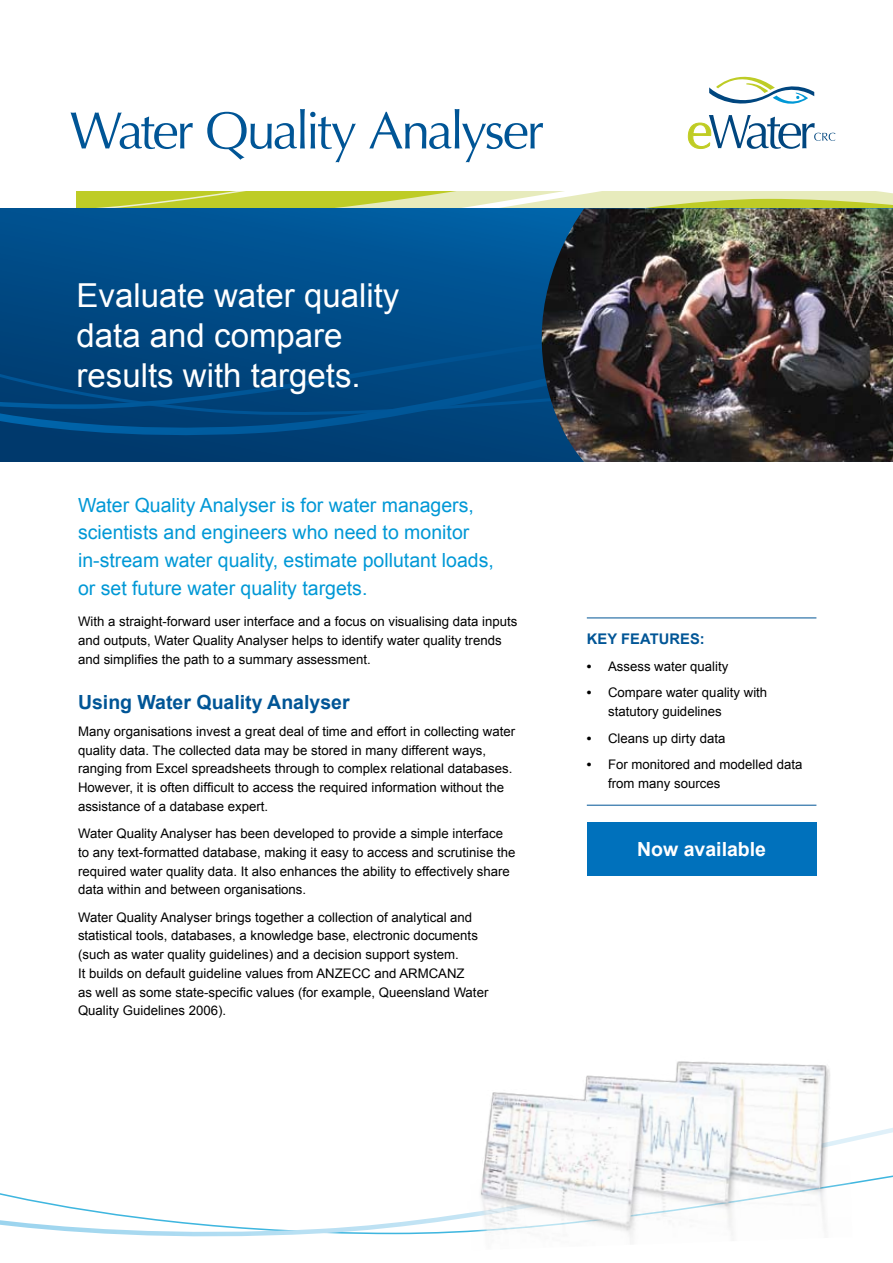
<style>
.page{position:relative;width:893px;height:1263px;background:#fff}
.page>*{position:absolute;margin:0;border:0;box-sizing:border-box;transform-origin:0 0}
.t1{font:33px/39.6px "Arial";color:#fff}
.t2{font:19.5px/27.8px "Arial";color:#0098d6}
.t3{font:700 19.5px "Arial";color:#005596}
.t4{font:700 19.5px "Arial";color:#fff}
.t5{font:700 14.7px "Arial";letter-spacing:.005em;color:#005596}
.t6{font:13.2px/18.8px "Arial";color:#000}
.s1{font-weight:700}
</style>
<div class="page">
<svg style="left:77px;top:191px;width:816px;height:17px;background:#d3dc75"></svg>
<svg style="left:688px;top:76px;width:147px;height:73px"></svg>
<svg style="left:0;top:208px;width:542px;height:254px;background:#004f8c"></svg>
<svg style="left:0;top:305px;width:542px;height:139px;background:#004680"></svg>
<svg style="left:0;top:1128px;width:893px;height:109px"></svg>
<hr style="left:587px;top:617px;width:229px;height:1px;background:#005596">
<hr style="left:587px;top:805px;width:229px;height:1px;background:#005596">
<svg style="left:71px;top:112px;width:122px;height:37px"></svg>
<svg style="left:207px;top:109px;width:149px;height:53px"></svg>
<svg style="left:369px;top:109px;width:174px;height:53px"></svg>
<div style="left:587px;top:822px;width:229px;height:54px;background:#0071bc"></div>
<img style="left:542px;top:208px;width:351px;height:254px">
<img style="left:459px;top:1061px;width:393px;height:177px">
<h1 class="t1" style="left:77px;top:276px;width:324px">Evaluate water quality data and compare results with targets.</h1>
<h2 class="t2" style="left:78px;top:491px;width:417px">Water Quality Analyser is for water managers, scientists and engineers who need to monitor in-stream water quality, estimate pollutant loads, or set future water quality targets.</h2>
<p class="t6" style="left:78px;top:612px;width:441px">With a straight-forward user interface and a focus on visualising data inputs and outputs, Water Quality Analyser helps to identify water quality trends and simplifies the path to a summary assessment.</p>
<h2 class="t3" style="left:78px;top:689px;width:273px">Using Water Quality Analyser</h2>
<p class="t6" style="left:78px;top:722px;width:439px">Many organisations invest a great deal of time and effort in collecting water quality data. The collected data may be stored in many different ways, ranging from Excel spreadsheets through to complex relational databases.<br>However, it is often difficult to access the required information without the assistance of a database expert.</p>
<p class="t6" style="left:78px;top:824px;width:439px">Water Quality Analyser has been developed to provide a simple interface to any text-formatted database, making it easy to access and scrutinise the required water quality data. It also enhances the ability to effectively share data within and between organisations.</p>
<p class="t6" style="left:78px;top:908px;width:412px">Water Quality Analyser brings together a collection of analytical and statistical tools, databases, a knowledge base, electronic documents (such as water quality guidelines) and a decision support system.<br>It builds on default guideline values from ANZECC and ARMCANZ<br>as well as some state-specific values (for example, Queensland Water Quality Guidelines 2006).</p>
<p class="t5" style="left:587px;top:629px;width:119px">Key features:</p>
<p class="t6" style="left:587px;top:657px;width:143px"><span class="s1">•</span> Assess water quality</p>
<p class="t6" style="left:608px;top:684px;width:161px;text-indent:-21px"><span class="s1">•</span> Compare water quality with statutory guidelines</p>
<p class="t6" style="left:587px;top:729px;width:140px"><span class="s1">•</span> Cleans up dirty data</p>
<p class="t6" style="left:608px;top:755px;width:196px;text-indent:-21px"><span class="s1">•</span> For monitored and modelled data from many sources</p>
<h2 class="t4" style="left:637px;top:836px;width:130px">Now available</h2>
</div>
